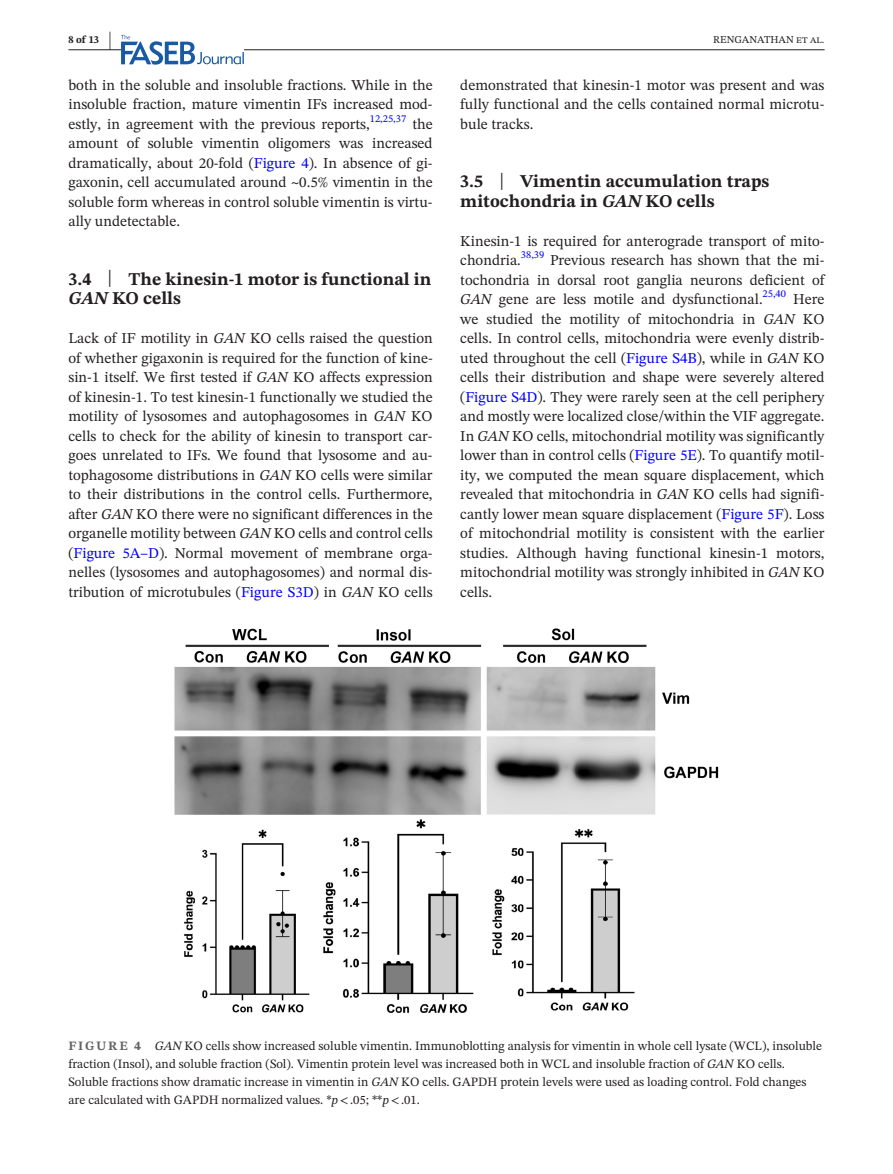
<style>
.page{position:relative;width:893px;height:1174px;background:#fff}
.page>*{position:absolute;margin:0;border:0;box-sizing:border-box;transform-origin:0 0}
.t1{font:700 18px/19.5px "STIX Two Text";color:#231f20}
.t2{font:15px/19.5px "STIX Two Text";color:#231f20;text-align:justify}
.t3{font:12.75px/18px "STIX Two Text";color:#231f20}
.t4{font:10.5px "STIX Two Text";color:#00f}
.t5{font:10.5px "STIX Two Text";color:#231f20}
.t6{font:700 10.5px "STIX Two Text";color:#231f20}
.s1{font-size:21px}
.s2{color:#00f}
.s3{font-family:"STIX"}
.s4{font-weight:400;font-size:23.7px}
.s5{font-style:italic}
.s6{font-weight:700;color:#636366}
</style>
<div class="page">
<hr style="left:68px;top:49px;width:756px;height:1px;background:#231f20">
<svg style="left:121px;top:35px;width:123px;height:30px"></svg>
<img style="left:174px;top:628px;width:545px;height:385px">
<p class="t6" style="left:68px;top:32px;width:44px">8 of 13 <span class="s1">|</span></p>
<p class="t5" style="left:713px;top:32px;width:113px">RENGANATHAN et al.</p>
<p class="t2" style="left:68px;top:75px;width:366px">both in the soluble and insoluble fractions. While in the insoluble fraction, mature vimentin IFs increased mod&shy;estly, in agreement with the previous reports,</p>
<p class="t2" style="left:460px;top:75px;width:366px">demonstrated that kinesin-1 motor was present and was fully functional and the cells contained normal microtu&shy;bule tracks.</p>
<p class="t4" style="left:370px;top:111px;width:38px">12,25,37</p>
<p class="t2" style="left:68px;top:114px;width:366px;text-indent:344px">the amount of soluble vimentin oligomers was increased dramatically, about 20-fold (<span class="s2">Figure 4</span>). In absence of gi&shy;gaxonin, cell accumulated around <span class="s3">~</span>0.5% vimentin in the soluble form whereas in control soluble vimentin is virtu&shy;ally undetectable.</p>
<p class="t1" style="left:460px;top:172px;width:311px">3.5 <span class="s4">|</span> Vimentin accumulation traps mitochondria in <span class="s5">GAN</span> KO cells</p>
<p class="t2" style="left:460px;top:231px;width:366px">Kinesin-1 is required for anterograde transport of mito&shy;chondria.</p>
<p class="t4" style="left:521px;top:247px;width:25px">38,39</p>
<p class="t2" style="left:460px;top:250px;width:366px;text-indent:90px">Previous research has shown that the mi&shy;tochondria in dorsal root ganglia neurons deficient of <span class="s5">GAN</span> gene are less motile and dysfunctional.</p>
<p class="t1" style="left:68px;top:269px;width:365px">3.4 <span class="s4">|</span> The kinesin-1 motor is functional in<br><span class="s5">GAN</span> KO cells</p>
<p class="t2" style="left:68px;top:328px;width:366px">Lack of IF motility in <span class="s5">GAN</span> KO cells raised the question of whether gigaxonin is required for the function of kine&shy;sin-1 itself. We first tested if <span class="s5">GAN</span> KO affects expression of kinesin-1. To test kinesin-1 functionally we studied the motility of lysosomes and autophagosomes in <span class="s5">GAN</span> KO cells to check for the ability of kinesin to transport car&shy;goes unrelated to IFs. We found that lysosome and au&shy;tophagosome distributions in <span class="s5">GAN</span> KO cells were similar to their distributions in the control cells. Furthermore, after <span class="s5">GAN</span> KO there were no significant differences in the organelle motility between <span class="s5">GAN</span> KO cells and control cells (<span class="s2">Figure 5A–D</span>). Normal movement of membrane orga&shy;nelles (lysosomes and autophagosomes) and normal dis&shy;tribution of microtubules (<span class="s2">Figure S3D</span>) in <span class="s5">GAN</span> KO cells</p>
<p class="t4" style="left:763px;top:286px;width:25px">25,40</p>
<p class="t2" style="left:460px;top:289px;width:366px;text-indent:333px">Here we studied the motility of mitochondria in <span class="s5">GAN</span> KO cells. In control cells, mitochondria were evenly distrib&shy;uted throughout the cell (<span class="s2">Figure S4B</span>), while in <span class="s5">GAN</span> KO cells their distribution and shape were severely altered (<span class="s2">Figure S4D</span>). They were rarely seen at the cell periphery and mostly were localized close/within the VIF aggregate.<br>In <span class="s5">GAN</span> KO cells, mitochondrial motility was significantly lower than in control cells (<span class="s2">Figure 5E</span>). To quantify motil&shy;ity, we computed the mean square displacement, which revealed that mitochondria in <span class="s5">GAN</span> KO cells had signifi&shy;cantly lower mean square displacement (<span class="s2">Figure 5F</span>). Loss of mitochondrial motility is consistent with the earlier studies. Although having functional kinesin-1 motors, mitochondrial motility was strongly inhibited in <span class="s5">GAN</span> KO cells.</p>
<p class="t3" style="left:68px;top:1036px;width:755px"><span class="s6">FIGURE 4</span> <span class="s5">GAN</span> KO cells show increased soluble vimentin. Immunoblotting analysis for vimentin in whole cell lysate (WCL), insoluble fraction (Insol), and soluble fraction (Sol). Vimentin protein level was increased both in WCL and insoluble fraction of <span class="s5">GAN</span> KO cells.<br>Soluble fractions show dramatic increase in vimentin in <span class="s5">GAN</span> KO cells. GAPDH protein levels were used as loading control. Fold changes are calculated with GAPDH normalized values. *<span class="s5">p</span><span class="s3">&lt;</span>.05; **<span class="s5">p</span><span class="s3">&lt;</span>.01.</p>
</div>
